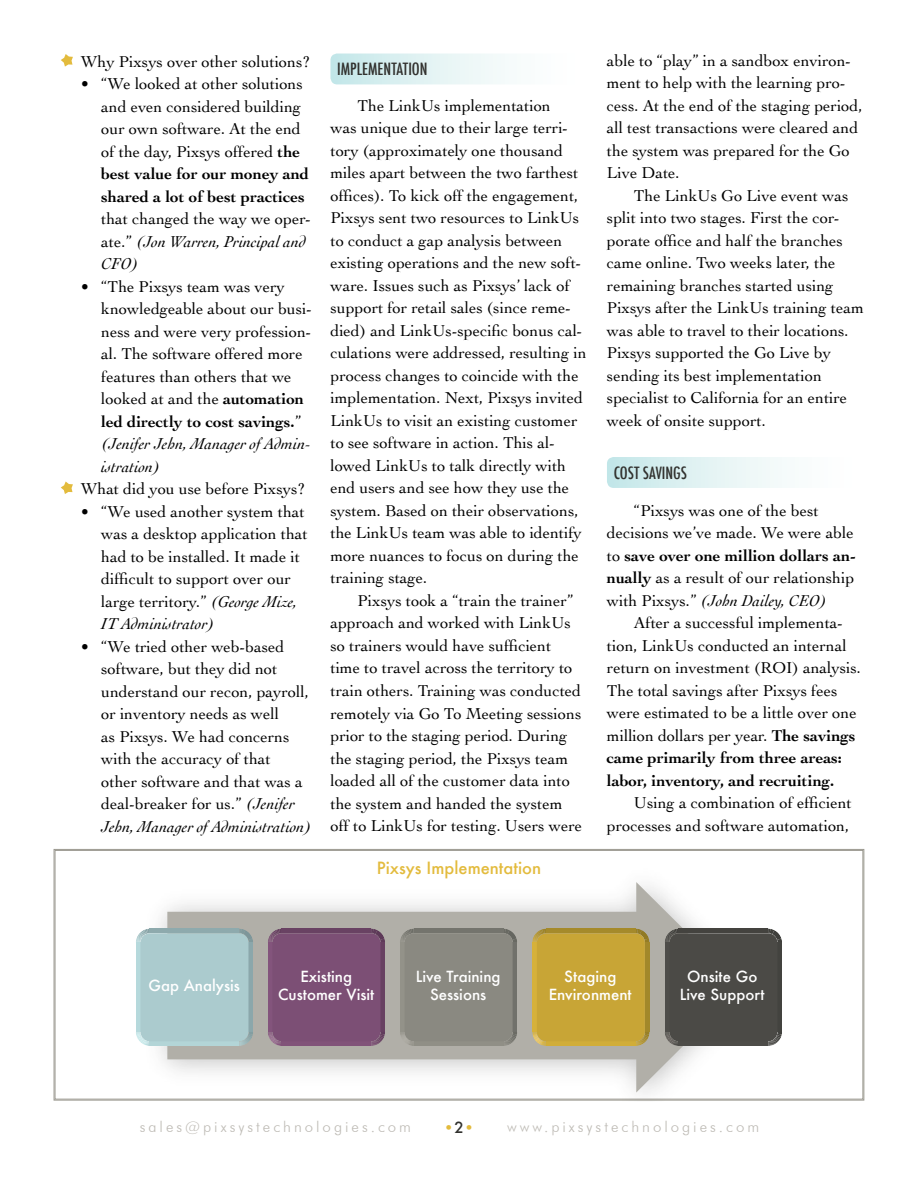
<style>
.page{position:relative;width:918px;height:1188px;background:#fff}
.page>*{position:absolute;margin:0;border:0;box-sizing:border-box;transform-origin:0 0}
.t1{font:16.5px/22.5px "Cochin";color:#000}
.t2{font:500 condensed 16.5px "Futura";color:#31312e}
.t3{font:500 16.5px "Futura";color:#e3bb3d}
.t4{font:500 15px/18px "Futura";color:#fff;text-align:center}
.t5{font:300 15px "Futura BT";letter-spacing:.2em;color:#bebbb5}
.t6{font:500 15px "Futura";color:#e3bb3d}
.s1{font-weight:700}
.s2{font-style:italic}
.s3{color:#31312e}
</style>
<div class="page">
<svg style="left:61px;top:54px;width:12px;height:13px"></svg>
<svg style="left:61px;top:482px;width:12px;height:12px"></svg>
<svg style="left:607px;top:457px;width:175px;height:31px"></svg>
<svg style="left:54px;top:849px;width:810px;height:251px"></svg>
<svg style="left:330px;top:54px;width:175px;height:30px"></svg>
<img style="left:136px;top:851px;width:642px;height:250px">
<svg style="left:167px;top:882px;width:575px;height:211px"></svg>
<svg style="left:239px;top:929px;width:14px;height:14px"></svg>
<div style="left:248px;top:943px;width:5px;height:89px;background:#8ba7ab"></div>
<svg style="left:239px;top:1032px;width:14px;height:14px"></svg>
<div style="left:150px;top:1041px;width:89px;height:5px;background:#b3d5d7"></div>
<svg style="left:136px;top:1032px;width:14px;height:14px"></svg>
<hr style="left:136px;top:943px;width:4px;height:89px;background:#b6d9dc">
<hr style="left:150px;top:929px;width:89px;height:4px;background:#8eaaad">
<svg style="left:136px;top:929px;width:14px;height:14px"></svg>
<div style="left:140px;top:933px;width:109px;height:108px;background:#abcbce;border-radius:9px"></div>
<svg style="left:371px;top:929px;width:14px;height:14px"></svg>
<div style="left:380px;top:943px;width:5px;height:89px;background:#674061"></div>
<svg style="left:371px;top:1032px;width:14px;height:14px"></svg>
<div style="left:282px;top:1041px;width:89px;height:5px;background:#815379"></div>
<svg style="left:268px;top:1032px;width:14px;height:14px"></svg>
<hr style="left:268px;top:943px;width:4px;height:89px;background:#83547c">
<hr style="left:282px;top:929px;width:89px;height:4px;background:#694263">
<svg style="left:268px;top:929px;width:14px;height:14px"></svg>
<div style="left:272px;top:933px;width:108px;height:108px;background:#7c4f75;border-radius:9px"></div>
<svg style="left:503px;top:929px;width:14px;height:14px"></svg>
<hr style="left:513px;top:943px;width:4px;height:89px;background:#71716b">
<svg style="left:503px;top:1032px;width:14px;height:14px"></svg>
<div style="left:414px;top:1041px;width:89px;height:5px;background:#908f86"></div>
<svg style="left:400px;top:1032px;width:14px;height:14px"></svg>
<div style="left:400px;top:943px;width:5px;height:89px;background:#939289"></div>
<hr style="left:414px;top:929px;width:89px;height:4px;background:#74746d">
<svg style="left:400px;top:929px;width:14px;height:14px"></svg>
<div style="left:405px;top:933px;width:108px;height:108px;background:#8a8981;border-radius:9px"></div>
<svg style="left:636px;top:929px;width:14px;height:14px"></svg>
<div style="left:645px;top:943px;width:5px;height:89px;background:#a2882a"></div>
<svg style="left:636px;top:1032px;width:14px;height:14px"></svg>
<div style="left:546px;top:1041px;width:90px;height:5px;background:#d1ad38"></div>
<svg style="left:532px;top:1032px;width:14px;height:14px"></svg>
<div style="left:532px;top:943px;width:5px;height:89px;background:#d6b13a"></div>
<hr style="left:546px;top:929px;width:90px;height:4px;background:#a58a2b">
<svg style="left:532px;top:929px;width:14px;height:14px"></svg>
<div style="left:537px;top:933px;width:108px;height:108px;background:#c8a536;border-radius:9px"></div>
<svg style="left:768px;top:929px;width:14px;height:14px"></svg>
<div style="left:777px;top:943px;width:5px;height:89px;background:#43433f"></div>
<svg style="left:768px;top:1032px;width:14px;height:14px"></svg>
<div style="left:679px;top:1041px;width:89px;height:5px;background:#4d4c48"></div>
<svg style="left:665px;top:1032px;width:14px;height:14px"></svg>
<hr style="left:665px;top:943px;width:4px;height:89px;background:#4e4d49">
<hr style="left:679px;top:929px;width:89px;height:4px;background:#44433f">
<svg style="left:665px;top:929px;width:14px;height:14px"></svg>
<div style="left:669px;top:933px;width:108px;height:108px;background:#4b4a46;border-radius:9px"></div>
<p class="t1" style="left:81px;top:49px;width:231px">Why Pixsys over other solutions?</p>
<p class="t1" style="left:101px;top:72px;width:209px;text-indent:-20px">• “We looked at other solutions and even considered building our own software. At the end of the day, Pixsys offered <span class="s1">the best value for our money and shared a lot of best practices</span></p>
<p class="t1" style="left:101px;top:207px;width:211px">that changed the way we oper&shy;ate.” <span class="s2">(Jon Warren, Principal and<br>CFO)</span></p>
<p class="t1" style="left:101px;top:274px;width:212px;text-indent:-20px">• “The Pixsys team was very knowledgeable about our busi&shy;ness and were very profession&shy;al. The software offered more features than others that we looked at and the <span class="s1">automation led directly to cost savings.</span>” <span class="s2">(Jenifer Jehn, Manager of Admin&shy;istration)</span></p>
<p class="t1" style="left:81px;top:477px;width:226px">What did you use before Pixsys?</p>
<p class="t1" style="left:101px;top:499px;width:208px;text-indent:-20px">• “We used another system that was a desktop application that had to be installed. It made it difficult to support over our large territory.” <span class="s2">(George Mize,<br>IT Administrator)</span></p>
<p class="t1" style="left:101px;top:634px;width:212px;text-indent:-20px">• “We tried other web-based software, but they did not understand our recon, payroll, or inventory needs as well<br>as Pixsys. We had concerns with the accuracy of that<br>other software and that was a deal-breaker for us.” <span class="s2">(Jenifer<br>Jehn, Manager of Administration)</span></p>
<p class="t2" style="left:337px;top:59px;width:83px">IMPLEMENTATION</p>
<p class="t1" style="left:330px;top:94px;width:258px;text-indent:27px">The LinkUs implementation<br>was unique due to their large terri&shy;tory (approximately one thousand miles apart between the two farthest offices). To kick off the engagement, Pixsys sent two resources to LinkUs to conduct a gap analysis between existing operations and the new soft&shy;ware. Issues such as Pixsys’ lack of support for retail sales (since reme&shy;died) and LinkUs-specific bonus cal&shy;culations were addressed, resulting in process changes to coincide with the implementation. Next, Pixsys invited LinkUs to visit an existing customer to see software in action. This al&shy;lowed LinkUs to talk directly with end users and see how they use the system. Based on their observations, the LinkUs team was able to identify more nuances to focus on during the training stage.</p>
<p class="t1" style="left:330px;top:589px;width:253px;text-indent:27px">Pixsys took a “train the trainer” approach and worked with LinkUs so trainers would have sufficient time to travel across the territory to train others. Training was conducted remotely via Go To Meeting sessions prior to the staging period. During the staging period, the Pixsys team loaded all of the customer data into the system and handed the system off to LinkUs for testing. Users were</p>
<p class="t3" style="left:377px;top:856px;width:166px">Pixsys Implementation</p>
<p class="t1" style="left:607px;top:48px;width:257px">able to “play” in a sandbox environ&shy;ment to help with the learning pro&shy;cess. At the end of the staging period, all test transactions were cleared and the system was prepared for the Go<br>Live Date.</p>
<p class="t1" style="left:607px;top:183px;width:259px;text-indent:27px">The LinkUs Go Live event was split into two stages. First the cor&shy;porate office and half the branches came online. Two weeks later, the remaining branches started using Pixsys after the LinkUs training team was able to travel to their locations.<br>Pixsys supported the Go Live by sending its best implementation specialist to California for an entire week of onsite support.</p>
<p class="t2" style="left:614px;top:462px;width:74px">COST SAVINGS</p>
<p class="t1" style="left:607px;top:499px;width:250px;text-indent:27px">“Pixsys was one of the best decisions we’ve made. We were able to <span class="s1">save over one million dollars an&shy;nually</span> as a result of our relationship with Pixsys.” <span class="s2">(John Dailey, CEO)</span></p>
<p class="t1" style="left:607px;top:611px;width:256px;text-indent:27px">After a successful implementa&shy;tion, LinkUs conducted an internal return on investment (ROI) analysis.<br>The total savings after Pixsys fees were estimated to be a little over one million dollars per year. <span class="s1">The savings came primarily from three areas: labor, inventory, and recruiting.</span></p>
<p class="t1" style="left:607px;top:791px;width:246px;text-align:right">Using a combination of efficient processes and software automation,</p>
<p class="t4" style="left:149px;top:976px;width:93px">Gap Analysis</p>
<p class="t4" style="left:278px;top:967px;width:98px">Existing<br>Customer Visit</p>
<p class="t4" style="left:416px;top:967px;width:86px">Live Training<br>Sessions</p>
<p class="t4" style="left:549px;top:967px;width:84px">Staging<br>Environment</p>
<p class="t4" style="left:680px;top:967px;width:86px">Onsite Go<br>Live Support</p>
<p class="t5" style="left:140px;top:1117px;width:273px">sales@pixsystechnologies.com</p>
<p class="t6" style="left:443px;top:1117px;width:33px">•<span class="s3">2</span>•</p>
<p class="t5" style="left:507px;top:1117px;width:254px">www.pixsystechnologies.com</p>
</div>
